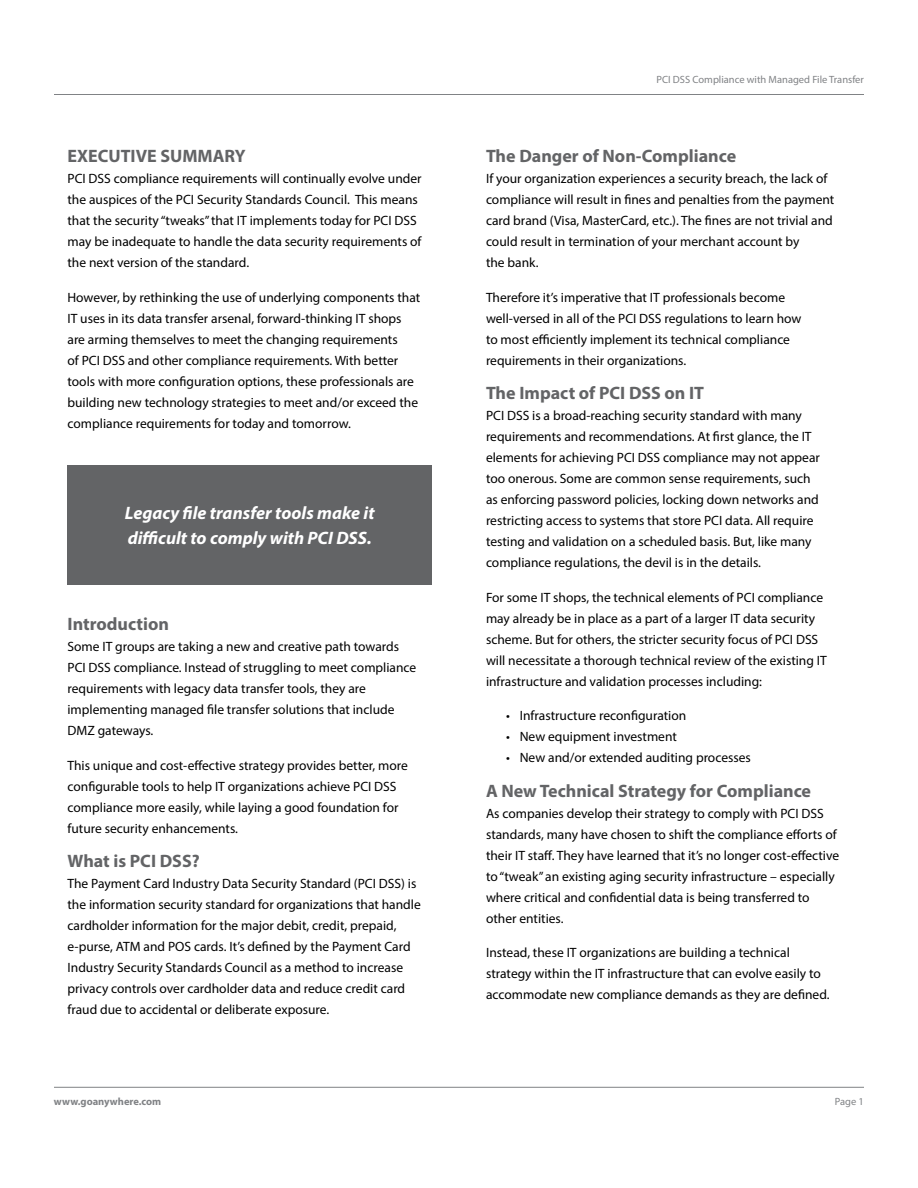
<style>
.page{position:relative;width:918px;height:1188px;background:#fff}
.page>*{position:absolute;margin:0;border:0;box-sizing:border-box;transform-origin:0 0}
.t1{font:700 18px "Myriad Pro";color:#636466}
.t2{font:italic 700 18px/25.5px "Myriad Pro";color:#fff}
.t3{font:13.5px/21px "Myriad Pro";color:#000}
.t4{font:10.5px "Myriad Pro";color:#808285}
.t5{font:700 10.5px "Myriad Pro";color:#808285}
</style>
<div class="page">
<hr style="left:54px;top:1087px;width:810px;height:1px;background:#808285">
<hr style="left:54px;top:94px;width:810px;height:1px;background:#808285">
<div style="left:68px;top:465px;width:364px;height:120px;background:#636466"></div>
<h1 class="t1" style="left:68px;top:144px;width:180px">EXECUTIVE SUMMARY</h1>
<p class="t3" style="left:68px;top:168px;width:356px">PCI DSS compliance requirements will continually evolve under the auspices of the PCI Security Standards Council. This means that the security “tweaks” that IT implements today for PCI DSS may be inadequate to handle the data security requirements of the next version of the standard.</p>
<p class="t3" style="left:68px;top:286px;width:354px">However, by rethinking the use of underlying components that IT uses in its data transfer arsenal, forward-thinking IT shops are arming themselves to meet the changing requirements<br>of PCI DSS and other compliance requirements. With better tools with more configuration options, these professionals are building new technology strategies to meet and/or exceed the compliance requirements for today and tomorrow.</p>
<h1 class="t2" style="left:125px;top:499px;width:251px">Legacy file transfer tools make it difficult to comply with PCI DSS.</h1>
<h1 class="t1" style="left:68px;top:612px;width:103px">Introduction</h1>
<p class="t3" style="left:68px;top:636px;width:350px">Some IT groups are taking a new and creative path towards PCI DSS compliance. Instead of struggling to meet compliance requirements with legacy data transfer tools, they are implementing managed file transfer solutions that include DMZ gateways.</p>
<p class="t3" style="left:68px;top:754px;width:342px">This unique and cost-effective strategy provides better, more configurable tools to help IT organizations achieve PCI DSS compliance more easily, while laying a good foundation for future security enhancements.</p>
<h1 class="t1" style="left:68px;top:849px;width:134px">What is PCI DSS?</h1>
<p class="t3" style="left:68px;top:873px;width:355px">The Payment Card Industry Data Security Standard (PCI DSS) is the information security standard for organizations that handle cardholder information for the major debit, credit, prepaid, e-purse, ATM and POS cards. It’s defined by the Payment Card Industry Security Standards Council as a method to increase privacy controls over cardholder data and reduce credit card fraud due to accidental or deliberate exposure.</p>
<p class="t4" style="left:657px;top:73px;width:209px">PCI DSS Compliance with Managed File Transfer</p>
<h1 class="t1" style="left:486px;top:144px;width:252px">The Danger of Non-Compliance</h1>
<p class="t3" style="left:486px;top:168px;width:350px">If your organization experiences a security breach, the lack of compliance will result in fines and penalties from the payment card brand (Visa, MasterCard, etc.). The fines are not trivial and could result in termination of your merchant account by<br>the bank.</p>
<p class="t3" style="left:486px;top:286px;width:317px">Therefore it’s imperative that IT professionals become well-versed in all of the PCI DSS regulations to learn how to most efficiently implement its technical compliance requirements in their organizations.</p>
<h1 class="t1" style="left:486px;top:381px;width:220px">The Impact of PCI DSS on IT</h1>
<p class="t3" style="left:486px;top:405px;width:336px">PCI DSS is a broad-reaching security standard with many requirements and recommendations. At first glance, the IT elements for achieving PCI DSS compliance may not appear too onerous. Some are common sense requirements, such as enforcing password policies, locking down networks and restricting access to systems that store PCI data. All require testing and validation on a scheduled basis. But, like many compliance regulations, the devil is in the details.</p>
<p class="t3" style="left:486px;top:586px;width:342px">For some IT shops, the technical elements of PCI compliance may already be in place as a part of a larger IT data security scheme. But for others, the stricter security focus of PCI DSS will necessitate a thorough technical review of the existing IT infrastructure and validation processes including:</p>
<p class="t3" style="left:506px;top:705px;width:182px">• Infrastructure reconfiguration</p>
<p class="t3" style="left:506px;top:726px;width:172px">• New equipment investment</p>
<p class="t3" style="left:506px;top:747px;width:246px">• New and/or extended auditing processes</p>
<h1 class="t1" style="left:486px;top:779px;width:327px">A New Technical Strategy for Compliance</h1>
<p class="t3" style="left:486px;top:802px;width:355px">As companies develop their strategy to comply with PCI DSS standards, many have chosen to shift the compliance efforts of their IT staff. They have learned that it’s no longer cost-effective to “tweak” an existing aging security infrastructure – especially where critical and confidential data is being transferred to other entities.</p>
<p class="t3" style="left:486px;top:942px;width:345px">Instead, these IT organizations are building a technical strategy within the IT infrastructure that can evolve easily to accommodate new compliance demands as they are defined.</p>
<p class="t5" style="left:54px;top:1094px;width:109px">www.goanywhere.com</p>
<p class="t4" style="left:835px;top:1095px;width:31px">Page 1</p>
</div>
